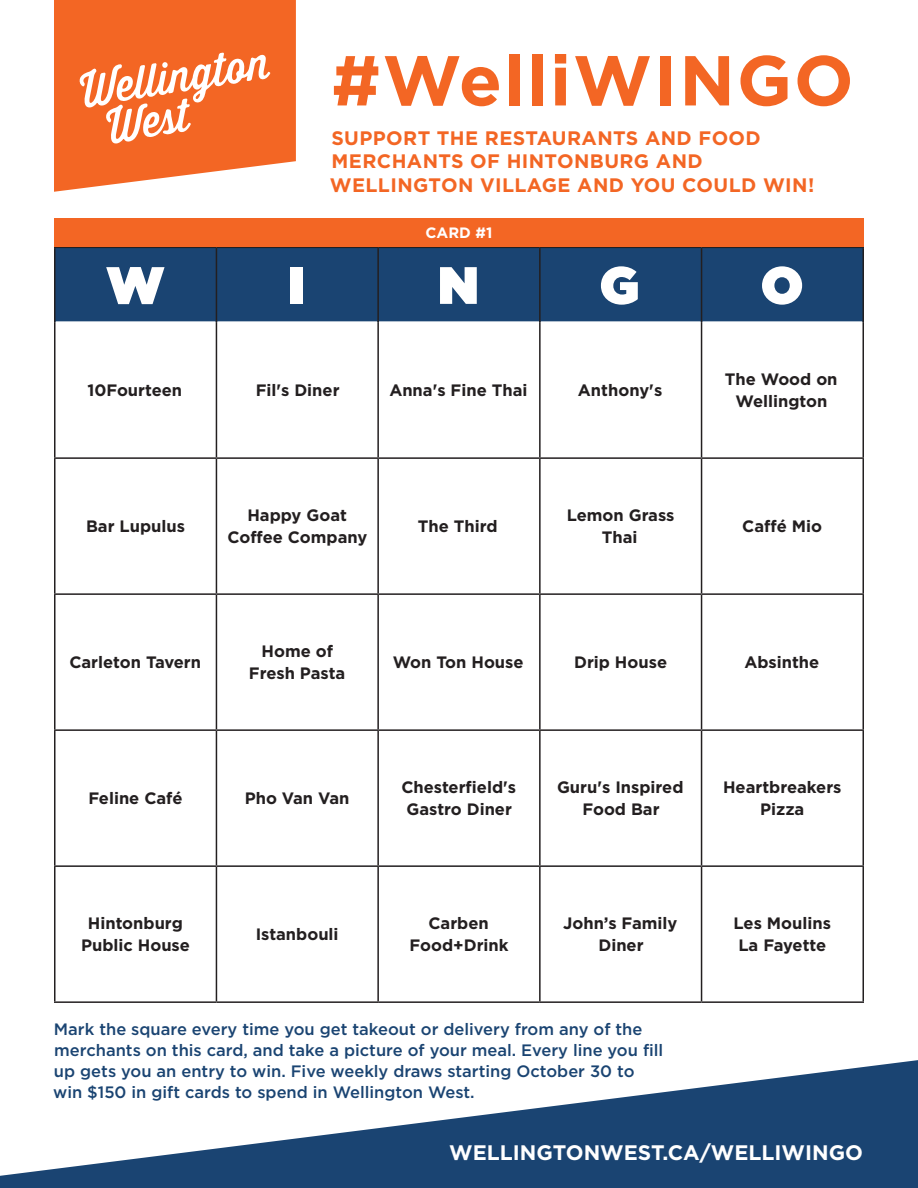
<style>
.page{position:relative;width:918px;height:1188px;background:#fff}
.page>*{position:absolute;margin:0;border:0;box-sizing:border-box;transform-origin:0 0}
.t1{font:700 70.5px "Gotham HTF";letter-spacing:.025em;color:#f36624}
.t2{font:900 52.5px "Gotham HTF";color:#fff}
.t3{font:700 21px "Gotham HTF";color:#fff}
.t4{font:700 19.5px/23.4px "Gotham HTF";letter-spacing:.02em;color:#f36624}
.t5{font:700 16.5px/22.5px "Gotham HTF";color:#231f20;text-align:center}
.t6{font:500 16.5px/21px "Gotham HTF";color:#1a4472}
.body{font:700 15px "Gotham HTF";color:#fff}
</style>
<div class="page">
<svg style="left:54px;top:0;width:242px;height:192px;background:#f47940"></svg>
<svg style="left:79px;top:53px;width:191px;height:91px"></svg>
<div style="left:56px;top:248px;width:806px;height:73px;background:#1a4472"></div>
<svg style="left:215px;top:323px;width:488px;height:678px"></svg>
<hr style="left:54px;top:457px;width:162px;height:2px;background:#231f20">
<hr style="left:216px;top:457px;width:162px;height:2px;background:#231f20">
<hr style="left:378px;top:457px;width:162px;height:2px;background:#231f20">
<hr style="left:540px;top:457px;width:162px;height:2px;background:#231f20">
<hr style="left:702px;top:457px;width:162px;height:2px;background:#231f20">
<hr style="left:54px;top:593px;width:162px;height:2px;background:#231f20">
<hr style="left:216px;top:593px;width:162px;height:2px;background:#231f20">
<hr style="left:378px;top:593px;width:162px;height:2px;background:#231f20">
<hr style="left:540px;top:593px;width:162px;height:2px;background:#231f20">
<hr style="left:702px;top:593px;width:162px;height:2px;background:#231f20">
<hr style="left:54px;top:729px;width:162px;height:2px;background:#231f20">
<hr style="left:216px;top:729px;width:162px;height:2px;background:#231f20">
<hr style="left:378px;top:729px;width:162px;height:2px;background:#231f20">
<hr style="left:540px;top:729px;width:162px;height:2px;background:#231f20">
<hr style="left:702px;top:729px;width:162px;height:2px;background:#231f20">
<hr style="left:54px;top:865px;width:162px;height:2px;background:#231f20">
<hr style="left:216px;top:865px;width:162px;height:2px;background:#231f20">
<hr style="left:378px;top:865px;width:162px;height:2px;background:#231f20">
<hr style="left:540px;top:865px;width:162px;height:2px;background:#231f20">
<hr style="left:702px;top:865px;width:162px;height:2px;background:#231f20">
<hr style="left:54px;top:247px;width:162px;height:1px;background:#231f20">
<hr style="left:54px;top:248px;width:2px;height:74px;background:#231f20">
<hr style="left:216px;top:247px;width:162px;height:1px;background:#231f20">
<hr style="left:216px;top:248px;width:1px;height:74px;background:#231f20">
<hr style="left:378px;top:247px;width:162px;height:1px;background:#231f20">
<hr style="left:377px;top:248px;width:2px;height:74px;background:#231f20">
<hr style="left:540px;top:247px;width:162px;height:1px;background:#231f20">
<hr style="left:539px;top:248px;width:2px;height:74px;background:#231f20">
<hr style="left:702px;top:247px;width:162px;height:1px;background:#231f20">
<hr style="left:701px;top:248px;width:1px;height:74px;background:#231f20">
<hr style="left:862px;top:248px;width:2px;height:74px;background:#231f20">
<hr style="left:54px;top:322px;width:2px;height:135px;background:#231f20">
<hr style="left:216px;top:322px;width:1px;height:135px;background:#231f20">
<hr style="left:377px;top:322px;width:2px;height:135px;background:#231f20">
<hr style="left:539px;top:322px;width:2px;height:135px;background:#231f20">
<hr style="left:701px;top:322px;width:1px;height:135px;background:#231f20">
<hr style="left:862px;top:322px;width:2px;height:135px;background:#231f20">
<hr style="left:54px;top:459px;width:2px;height:134px;background:#231f20">
<hr style="left:216px;top:459px;width:1px;height:134px;background:#231f20">
<hr style="left:377px;top:459px;width:2px;height:134px;background:#231f20">
<hr style="left:539px;top:459px;width:2px;height:134px;background:#231f20">
<hr style="left:701px;top:459px;width:1px;height:134px;background:#231f20">
<hr style="left:862px;top:459px;width:2px;height:134px;background:#231f20">
<hr style="left:54px;top:595px;width:2px;height:134px;background:#231f20">
<hr style="left:216px;top:595px;width:1px;height:134px;background:#231f20">
<hr style="left:377px;top:595px;width:2px;height:134px;background:#231f20">
<hr style="left:539px;top:595px;width:2px;height:134px;background:#231f20">
<hr style="left:701px;top:595px;width:1px;height:134px;background:#231f20">
<hr style="left:862px;top:595px;width:2px;height:134px;background:#231f20">
<hr style="left:54px;top:731px;width:2px;height:134px;background:#231f20">
<hr style="left:216px;top:731px;width:1px;height:134px;background:#231f20">
<hr style="left:377px;top:731px;width:2px;height:134px;background:#231f20">
<hr style="left:539px;top:731px;width:2px;height:134px;background:#231f20">
<hr style="left:701px;top:731px;width:1px;height:134px;background:#231f20">
<hr style="left:862px;top:731px;width:2px;height:134px;background:#231f20">
<hr style="left:54px;top:867px;width:2px;height:134px;background:#231f20">
<hr style="left:216px;top:867px;width:1px;height:134px;background:#231f20">
<hr style="left:377px;top:867px;width:2px;height:134px;background:#231f20">
<hr style="left:539px;top:867px;width:2px;height:134px;background:#231f20">
<hr style="left:701px;top:867px;width:1px;height:134px;background:#231f20">
<hr style="left:862px;top:867px;width:2px;height:134px;background:#231f20">
<hr style="left:54px;top:1001px;width:162px;height:2px;background:#231f20">
<hr style="left:216px;top:1001px;width:162px;height:2px;background:#231f20">
<hr style="left:378px;top:1001px;width:162px;height:2px;background:#231f20">
<hr style="left:540px;top:1001px;width:162px;height:2px;background:#231f20">
<hr style="left:702px;top:1001px;width:162px;height:2px;background:#231f20">
<svg style="left:0;top:1060px;width:918px;height:128px;fill:#1a4472"></svg>
<div style="left:54px;top:219px;width:810px;height:28px;background:#f36624"></div>
<p class="t1" style="left:331px;top:40px;width:524px">#WelliWINGO</p>
<p class="t4" style="left:330px;top:126px;width:486px">SUPPORT THE RESTAURANTS AND FOOD<br>MERCHANTS OF HINTONBURG AND<br>WELLINGTON VILLAGE AND YOU COULD WIN!</p>
<p class="body" style="left:426px;top:224px;width:68px">CARD #1</p>
<p class="t2" style="left:106px;top:255px;width:60px">W</p>
<p class="t2" style="left:289px;top:255px;width:18px">I</p>
<p class="t2" style="left:438px;top:255px;width:42px">N</p>
<p class="t2" style="left:600px;top:255px;width:41px">G</p>
<p class="t2" style="left:761px;top:255px;width:44px">O</p>
<p class="t5" style="left:87px;top:379px;width:96px">10Fourteen</p>
<p class="t5" style="left:256px;top:379px;width:85px">Fil's Diner</p>
<p class="t5" style="left:389px;top:379px;width:140px">Anna's Fine Thai</p>
<p class="t5" style="left:578px;top:379px;width:86px">Anthony's</p>
<p class="t5" style="left:725px;top:367px;width:114px">The Wood on<br>Wellington</p>
<p class="t5" style="left:86px;top:515px;width:100px">Bar Lupulus</p>
<p class="t5" style="left:227px;top:503px;width:142px">Happy Goat<br>Coffee Company</p>
<p class="t5" style="left:418px;top:515px;width:81px">The Third</p>
<p class="t5" style="left:567px;top:503px;width:109px">Lemon Grass</p>
<p class="t5" style="left:602px;top:526px;width:37px">Thai</p>
<p class="t5" style="left:742px;top:515px;width:81px">Caffé Mio</p>
<p class="t5" style="left:69px;top:651px;width:133px">Carleton Tavern</p>
<p class="t5" style="left:249px;top:639px;width:98px">Home of<br>Fresh Pasta</p>
<p class="t5" style="left:393px;top:651px;width:132px">Won Ton House</p>
<p class="t5" style="left:574px;top:651px;width:95px">Drip House</p>
<p class="t5" style="left:744px;top:651px;width:76px">Absinthe</p>
<p class="t5" style="left:88px;top:787px;width:96px">Feline Café</p>
<p class="t5" style="left:245px;top:787px;width:106px">Pho Van Van</p>
<p class="t5" style="left:401px;top:775px;width:116px">Chesterfield's<br>Gastro Diner</p>
<p class="t5" style="left:557px;top:775px;width:128px">Guru's Inspired<br>Food Bar</p>
<p class="t5" style="left:723px;top:775px;width:120px">Heartbreakers<br>Pizza</p>
<p class="t5" style="left:81px;top:911px;width:111px">Hintonburg<br>Public House</p>
<p class="t5" style="left:256px;top:923px;width:84px">Istanbouli</p>
<p class="t5" style="left:410px;top:911px;width:101px">Carben<br>Food+Drink</p>
<p class="t5" style="left:563px;top:911px;width:116px">John’s Family<br>Diner</p>
<p class="t5" style="left:734px;top:911px;width:99px;text-align:left">Les Moulins<br>La Fayette</p>
<p class="t6" style="left:53px;top:1018px;width:612px">Mark the square every time you get takeout or delivery from any of the merchants on this card, and take a picture of your meal. Every line you fill up gets you an entry to win. Five weekly draws starting October 30 to win $150 in gift cards to spend in Wellington West.</p>
<p class="t3" style="left:449px;top:1140px;width:415px">WELLINGTONWEST.CA/WELLIWINGO</p>
</div>
